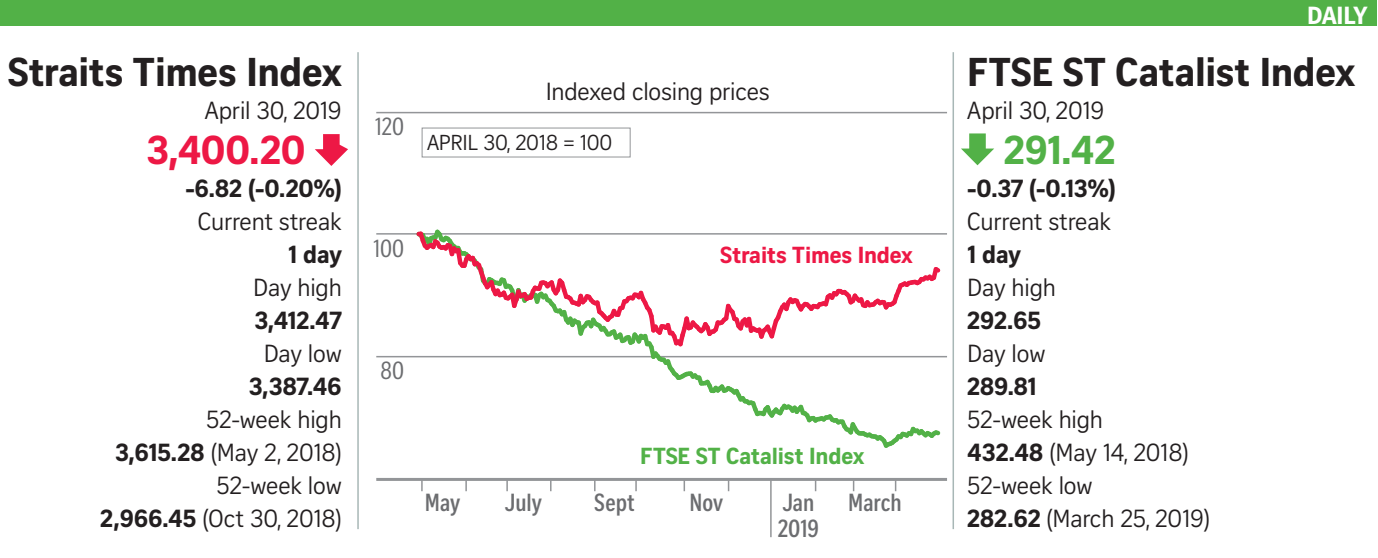
<style>
.page{position:relative;width:1378px;height:558px;background:#fff}
.page>*{position:absolute;margin:0;border:0;box-sizing:border-box;transform-origin:0 0}
.t1{font:700 39px "Curator Serp Text";letter-spacing:-.01em;color:#231f20}
.t2{font:700 39px "Curator Serp Text";color:#ed1845}
.t3{font:700 39px "Curator Serp Text";color:#52b147}
.t4{font:24px/33px "Curator Serp Text";letter-spacing:-.01em;color:#231f20;text-align:right}
.t5{font:700 24px "Curator Serp Text";letter-spacing:-.01em;color:#231f20}
.t6{font:700 24px/25.5px "Curator Head Cond ST Semi";color:#6c6d70}
.t7{font:24px "Curator Head Cond ST Regular";color:#6c6d70}
.t8{font:700 24px "Curator Serp Text";letter-spacing:-.02em;color:#fff}
.t9{font:22.5px "Curator Head ST Bold";letter-spacing:-.01em;color:#52b147}
.t10{font:22.5px "Curator Head ST Bold";letter-spacing:-.01em;color:#ed1845}
.t11{font:21px "Curator Serp Text";letter-spacing:-.01em;color:#231f20}
.s1{font-weight:700}
</style>
<div class="page">
<div style="left:0;top:0;width:1376px;height:26px;background:#52b147"></div>
<svg style="left:961px;top:133px;width:33px;height:32px"></svg>
<svg style="left:315px;top:134px;width:33px;height:32px"></svg>
<div style="left:422px;top:127px;width:208px;height:30px;background:#fff;border:1px solid #939598"></div>
<hr style="left:357px;top:52px;width:2px;height:476px;background:#a8b7b6">
<hr style="left:952px;top:52px;width:2px;height:476px;background:#a8b7b6">
<hr style="left:376px;top:477px;width:571px;height:3px;background:#939598">
<hr style="left:376px;top:355px;width:571px;height:2px;background:#939598">
<hr style="left:376px;top:233px;width:571px;height:1px;background:#939598">
<hr style="left:376px;top:112px;width:571px;height:1px;background:#939598">
<svg style="left:412px;top:229px;width:532px;height:219px"></svg>
<hr style="left:770px;top:478px;width:1px;height:58px;background:#939598">
<svg style="left:421px;top:480px;width:2px;height:10px"></svg>
<svg style="left:465px;top:480px;width:2px;height:10px"></svg>
<svg style="left:506px;top:480px;width:2px;height:10px"></svg>
<svg style="left:635px;top:480px;width:2px;height:10px"></svg>
<svg style="left:683px;top:480px;width:2px;height:10px"></svg>
<h1 class="t1" style="left:8px;top:48px;width:335px">Straits Times Index</h1>
<p class="t4" style="left:205px;top:93px;width:139px">April 30, 2019</p>
<h1 class="t2" style="left:146px;top:126px;width:160px">3,400.20</h1>
<p class="t5" style="left:185px;top:173px;width:158px">-6.82 (-0.20%)</p>
<p class="t4" style="left:198px;top:204px;width:145px">Current streak</p>
<p class="t5" style="left:288px;top:239px;width:55px">1 day</p>
<p class="t4" style="left:253px;top:270px;width:90px">Day high</p>
<p class="t5" style="left:254px;top:305px;width:89px">3,412.47</p>
<p class="t4" style="left:264px;top:336px;width:80px">Day low</p>
<p class="t5" style="left:249px;top:371px;width:95px">3,387.46</p>
<p class="t4" style="left:100px;top:402px;width:243px">52-week high<br><span class="s1">3,615.28</span> (May 2, 2018)<br>52-week low<br><span class="s1">2,966.45</span> (Oct 30, 2018)</p>
<p class="t7" style="left:375px;top:114px;width:30px">120</p>
<p class="t4" style="left:546px;top:75px;width:226px">Indexed closing prices</p>
<p class="t11" style="left:427px;top:130px;width:187px">APRIL 30, 2018 = 100</p>
<p class="t7" style="left:374px;top:235px;width:32px">100</p>
<p class="t10" style="left:720px;top:241px;width:194px">Straits Times Index</p>
<p class="t7" style="left:380px;top:357px;width:25px">80</p>
<p class="t9" style="left:640px;top:441px;width:226px">FTSE ST Catalist Index</p>
<p class="t6" style="left:425px;top:490px;width:37px">May</p>
<p class="t6" style="left:505px;top:490px;width:39px">July</p>
<p class="t6" style="left:594px;top:490px;width:42px">Sept</p>
<p class="t6" style="left:689px;top:490px;width:35px">Nov</p>
<p class="t6" style="left:848px;top:490px;width:55px">March</p>
<p class="t6" style="left:778px;top:490px;width:43px">Jan<br>2019</p>
<p class="t8" style="left:1307px;top:1px;width:62px">DAILY</p>
<h1 class="t1" style="left:967px;top:48px;width:389px">FTSE ST Catalist Index</h1>
<p class="t4" style="left:967px;top:93px;width:139px">April 30, 2019</p>
<h1 class="t3" style="left:1004px;top:126px;width:113px">291.42</h1>
<p class="t5" style="left:967px;top:173px;width:150px">-0.37 (-0.13%)</p>
<p class="t4" style="left:967px;top:204px;width:145px">Current streak</p>
<p class="t5" style="left:967px;top:239px;width:55px">1 day</p>
<p class="t4" style="left:967px;top:270px;width:90px">Day high</p>
<p class="t5" style="left:967px;top:305px;width:75px">292.65</p>
<p class="t4" style="left:967px;top:336px;width:80px">Day low</p>
<p class="t5" style="left:967px;top:371px;width:71px">289.81</p>
<p class="t4" style="left:967px;top:402px;width:244px;text-align:left">52-week high<br><span class="s1">432.48</span> (May 14, 2018)<br>52-week low<br><span class="s1">282.62</span> (March 25, 2019)</p>
</div>
